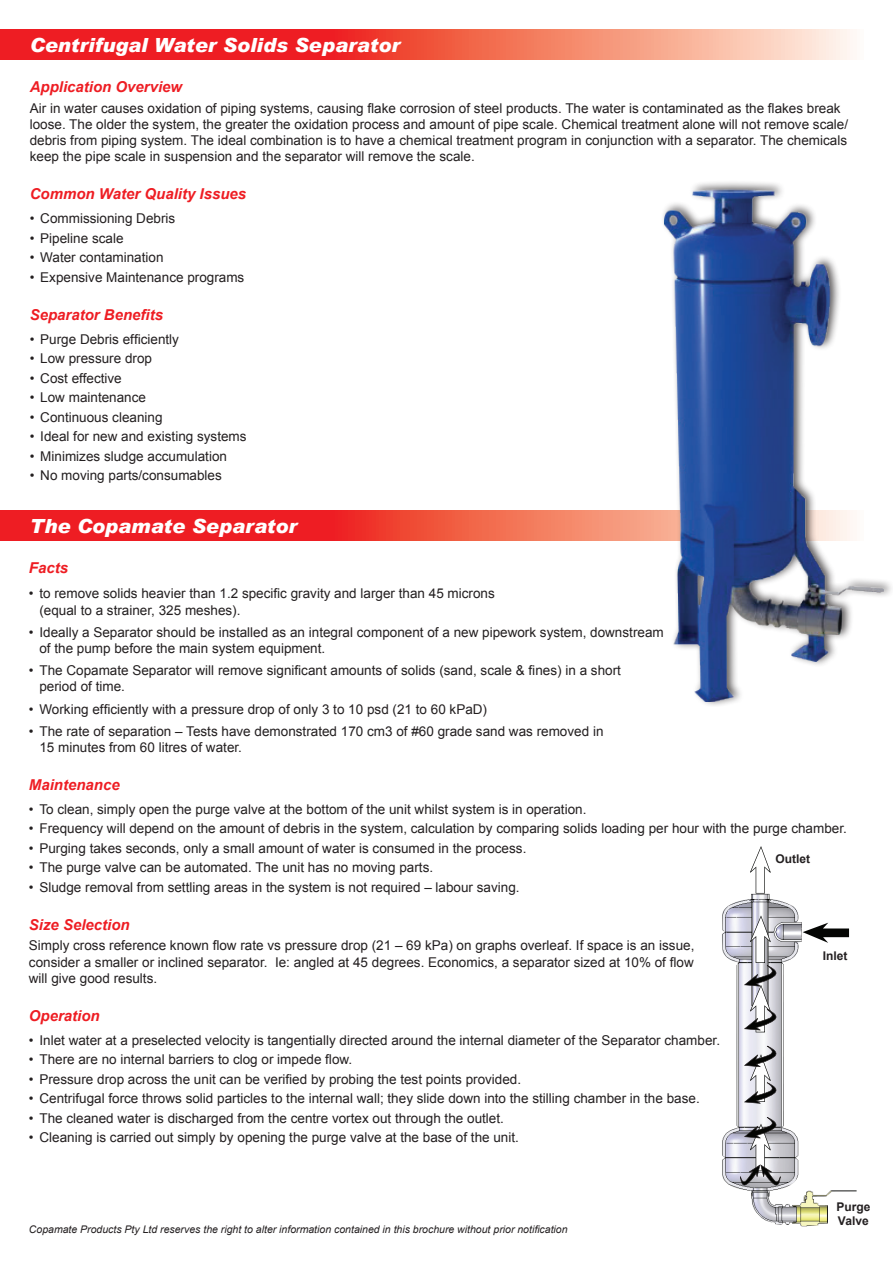
<style>
.page{position:relative;width:893px;height:1263px;background:#fff}
.page>*{position:absolute;margin:0;border:0;box-sizing:border-box;transform-origin:0 0}
.t1{font:italic 900 19.5px "Arial";color:#fff}
.t2{font:italic 700 15px "Arial";color:#ee1d23}
.t3{font:13.5px/16.2px "Arial";color:#231f20}
.t4{font:700 12px "Arial";color:#231f20}
.t5{font:italic 10.5px "Arial";color:#231f20}
</style>
<div class="page">
<img style="left:722px;top:893px;width:135px;height:334px">
<svg style="left:803px;top:923px;width:46px;height:20px"></svg>
<svg style="left:750px;top:846px;width:21px;height:47px"></svg>
<svg style="left:744px;top:1046px;width:37px;height:58px"></svg>
<svg style="left:744px;top:915px;width:37px;height:117px"></svg>
<svg style="left:740px;top:1117px;width:41px;height:71px;background:#a9a9af"></svg>
<svg style="left:0;top:30px;width:853px;height:30px;background:#f26358"></svg>
<svg style="left:0;top:511px;width:630px;height:29px;background:#ef3e36"></svg>
<img style="left:630px;top:182px;width:254px;height:519px">
<p class="t1" style="left:30px;top:33px;width:372px">Centrifugal Water Solids Separator</p>
<p class="t2" style="left:30px;top:77px;width:154px">Application Overview</p>
<p class="t3" style="left:30px;top:100px;width:820px">Air in water causes oxidation of piping systems, causing flake corrosion of steel products. The water is contaminated as the flakes break loose. The older the system, the greater the oxidation process and amount of pipe scale. Chemical treatment alone will not remove scale/ debris from piping system. The ideal combination is to have a chemical treatment program in conjunction with a separator. The chemicals keep the pipe scale in suspension and the separator will remove the scale.</p>
<p class="t2" style="left:30px;top:184px;width:218px">Common Water Quality Issues</p>
<p class="t3" style="left:30px;top:210px;width:147px">• Commissioning Debris</p>
<p class="t3" style="left:30px;top:230px;width:95px">• Pipeline scale</p>
<p class="t3" style="left:30px;top:249px;width:135px">• Water contamination</p>
<p class="t3" style="left:30px;top:269px;width:216px">• Expensive Maintenance programs</p>
<p class="t2" style="left:30px;top:304px;width:135px">Separator Benefits</p>
<p class="t3" style="left:30px;top:331px;width:151px">• Purge Debris efficiently</p>
<p class="t3" style="left:30px;top:350px;width:124px">• Low pressure drop</p>
<p class="t3" style="left:30px;top:370px;width:94px">• Cost effective</p>
<p class="t3" style="left:30px;top:389px;width:118px">• Low maintenance</p>
<p class="t3" style="left:30px;top:409px;width:134px">• Continuous cleaning</p>
<p class="t3" style="left:30px;top:428px;width:218px">• Ideal for new and existing systems</p>
<p class="t3" style="left:30px;top:448px;width:199px">• Minimizes sludge accumulation</p>
<p class="t3" style="left:30px;top:467px;width:194px">• No moving parts/consumables</p>
<p class="t1" style="left:30px;top:514px;width:269px">The Copamate Separator</p>
<p class="t2" style="left:29px;top:558px;width:41px">Facts</p>
<p class="t3" style="left:39px;top:586px;width:457px;text-indent:-11px">• to remove solids heavier than 1.2 specific gravity and larger than 45 microns (equal to a strainer, 325 meshes).</p>
<p class="t3" style="left:39px;top:624px;width:626px;text-indent:-11px">• Ideally a Separator should be installed as an integral component of a new pipework system, downstream of the pump before the main system equipment.</p>
<p class="t3" style="left:39px;top:662px;width:583px;text-indent:-11px">• The Copamate Separator will remove significant amounts of solids (sand, scale &amp; fines) in a short period of time.</p>
<p class="t3" style="left:29px;top:701px;width:460px">• Working efficiently with a pressure drop of only 3 to 10 psd (21 to 60 kPaD)</p>
<p class="t3" style="left:39px;top:723px;width:566px;text-indent:-11px">• The rate of separation – Tests have demonstrated 170 cm3 of #60 grade sand was removed in<br>15 minutes from 60 litres of water.</p>
<p class="t2" style="left:29px;top:775px;width:92px">Maintenance</p>
<p class="t3" style="left:29px;top:801px;width:559px">• To clean, simply open the purge valve at the bottom of the unit whilst system is in operation.</p>
<p class="t3" style="left:29px;top:820px;width:819px">• Frequency will depend on the amount of debris in the system, calculation by comparing solids loading per hour with the purge chamber.</p>
<p class="t3" style="left:29px;top:840px;width:499px">• Purging takes seconds, only a small amount of water is consumed in the process.</p>
<p class="t3" style="left:29px;top:859px;width:406px">• The purge valve can be automated. The unit has no moving parts.</p>
<p class="t3" style="left:29px;top:879px;width:492px">• Sludge removal from settling areas in the system is not required – labour saving.</p>
<p class="t2" style="left:29px;top:914px;width:102px">Size Selection</p>
<p class="t3" style="left:29px;top:937px;width:667px">Simply cross reference known flow rate vs pressure drop (21 – 69 kPa) on graphs overleaf. If space is an issue,</p>
<p class="t3" style="left:29px;top:954px;width:666px">consider a smaller or inclined separator. Ie: angled at 45 degrees. Economics, a separator sized at 10% of flow</p>
<p class="t3" style="left:29px;top:970px;width:130px">will give good results.</p>
<p class="t2" style="left:29px;top:1005px;width:72px">Operation</p>
<p class="t3" style="left:29px;top:1032px;width:693px">• Inlet water at a preselected velocity is tangentially directed around the internal diameter of the Separator chamber.</p>
<p class="t3" style="left:29px;top:1051px;width:325px">• There are no internal barriers to clog or impede flow.</p>
<p class="t3" style="left:29px;top:1071px;width:494px">• Pressure drop across the unit can be verified by probing the test points provided.</p>
<p class="t3" style="left:29px;top:1090px;width:672px">• Centrifugal force throws solid particles to the internal wall; they slide down into the stilling chamber in the base.</p>
<p class="t3" style="left:29px;top:1110px;width:476px">• The cleaned water is discharged from the centre vortex out through the outlet.</p>
<p class="t3" style="left:29px;top:1129px;width:491px">• Cleaning is carried out simply by opening the purge valve at the base of the unit.</p>
<p class="t4" style="left:776px;top:851px;width:36px">Outlet</p>
<p class="t4" style="left:823px;top:948px;width:26px">Inlet</p>
<p class="t5" style="left:29px;top:1222px;width:540px">Copamate Products Pty Ltd reserves the right to alter information contained in this brochure without prior notification</p>
<p class="t4" style="left:836px;top:1198px;width:36px">Purge</p>
<p class="t4" style="left:838px;top:1213px;width:32px">Valve</p>
</div>
